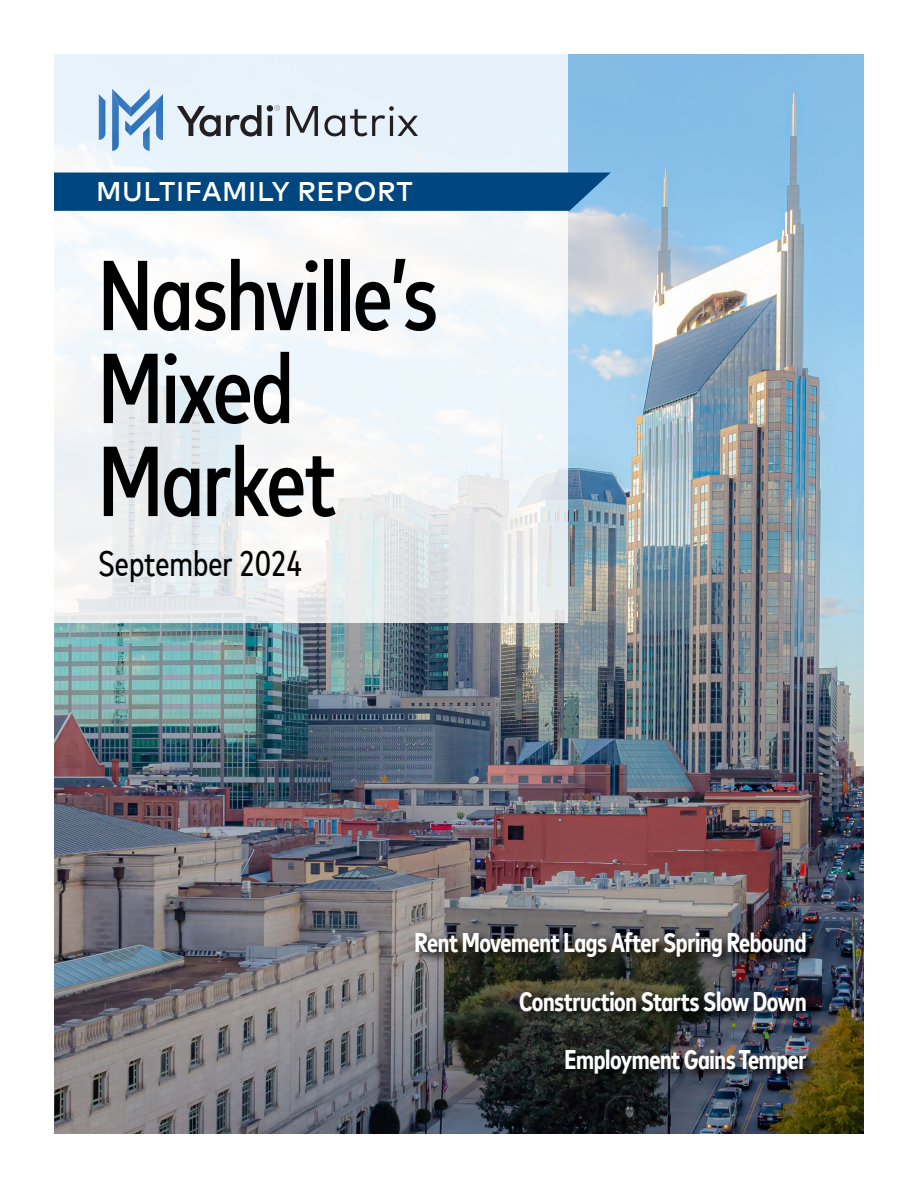
<style>
.page{position:relative;width:918px;height:1188px;background:#fff}
.page>*{position:absolute;margin:0;border:0;box-sizing:border-box;transform-origin:0 0}
.t1{font:500 condensed 99px/93px "Mark Offc Pro";letter-spacing:-.02em;color:#000}
.t2{font:condensed 36px "Mark Offc Pro";color:#000}
.t3{font:700 condensed 27px/58.5px "Mark Offc Pro";letter-spacing:-.015em;color:#fff;text-align:right}
.t4{font:500 27px "Mark Offc Pro";letter-spacing:.02em;color:#fff}
</style>
<div class="page">
<img style="left:54px;top:54px;width:810px;height:1080px">
<svg style="left:54px;top:54px;width:513px;height:569px;fill:#edf4f9"></svg>
<div style="left:54px;top:173px;width:557px;height:38px;background:#00467f"></div>
<img style="left:412px;top:929px;width:407px;height:158px">
<svg style="left:177px;top:105px;width:84px;height:32px;background:#a2a8ae"></svg>
<svg style="left:267px;top:105px;width:13px;height:31px"></svg>
<svg style="left:287px;top:106px;width:31px;height:30px"></svg>
<svg style="left:324px;top:106px;width:94px;height:30px;background:#b8bfc6"></svg>
<svg style="left:99px;top:94px;width:6px;height:46px"></svg>
<svg style="left:112px;top:89px;width:51px;height:62px;background:#99bcdf"></svg>
<p class="t4" style="left:96px;top:171px;width:318px">MULTIFAMILY REPORT</p>
<h1 class="t1" style="left:98px;top:241px;width:342px">Nashville’s<br>Mixed<br>Market</h1>
<h2 class="t2" style="left:98px;top:537px;width:206px">September 2024</h2>
<p class="t3" style="left:415px;top:911px;width:394px">Rent Movement Lags After Spring Rebound<br>Construction Starts Slow Down<br>Employment Gains Temper</p>
</div>
